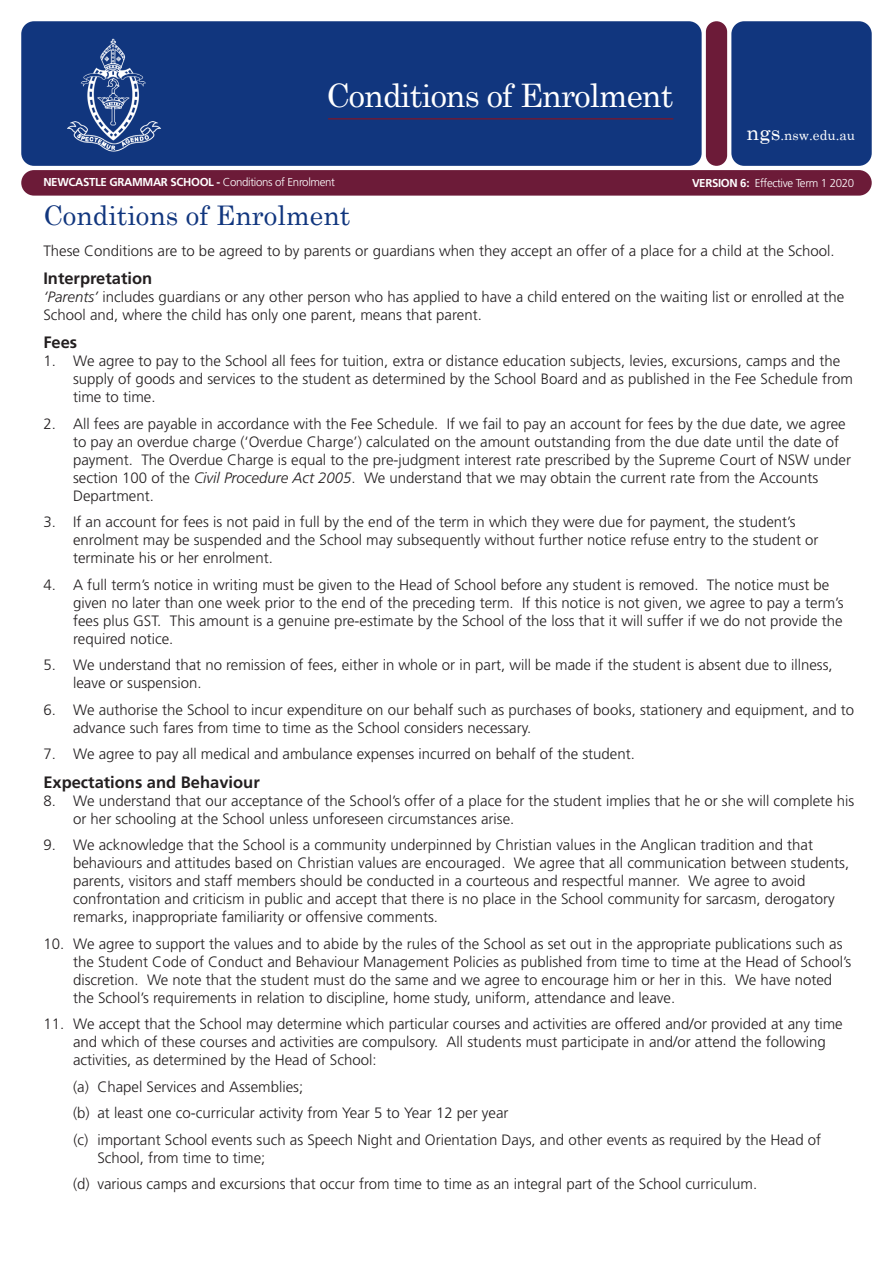
<style>
.page{position:relative;width:893px;height:1263px;background:#fff}
.page>*{position:absolute;margin:0;border:0;box-sizing:border-box;transform-origin:0 0}
.t1{font:32.4px "Century Schoolbook";letter-spacing:-.03em;color:#fff}
.t2{font:27px "Century Schoolbook";color:#11367e}
.t3{font:700 16.5px "Frutiger LT Std";color:#231f20}
.t4{font:300 15px/18px "Frutiger LT Std";color:#231f20}
.t5{font:13.5px "Century Schoolbook";color:#fff}
.t6{font:700 11.55px "Frutiger LT Std";letter-spacing:-.03em;color:#fff}
.t7{font:300 11.55px "Frutiger LT Std";letter-spacing:-.03em;color:#fff}
.s1{font-size:21px}
.s2{font-weight:300}
.s3{font-weight:700}
.s4{font-style:italic}
</style>
<div class="page">
<div style="left:706px;top:21px;width:21px;height:145px;background:#6c1b38;border-radius:11px"></div>
<div style="left:731px;top:21px;width:141px;height:145px;background:#11367e;border-radius:13px"></div>
<div style="left:21px;top:21px;width:681px;height:145px;background:#11367e;border-radius:13px"></div>
<img style="left:67px;top:38px;width:94px;height:114px">
<div style="left:21px;top:170px;width:851px;height:26px;background:#6c1b38;border-radius:13px"></div>
<hr style="left:328px;top:118px;width:345px;height:2px;background:#6c1b38">
<h1 class="t1" style="left:327px;top:68px;width:348px">Conditions of Enrolment</h1>
<p class="t5" style="left:747px;top:124px;width:110px"><span class="s1">ngs</span>.nsw.edu.au</p>
<p class="t6" style="left:43px;top:176px;width:293px">NEWCASTLE GRAMMAR SCHOOL - <span class="s2">Conditions of Enrolment</span></p>
<p class="t7" style="left:692px;top:176px;width:164px"><span class="s3">VERSION 6:</span> Effective Term 1 2020</p>
<h2 class="t2" style="left:43px;top:193px;width:308px">Conditions of Enrolment</h2>
<p class="t4" style="left:43px;top:242px;width:793px">These Conditions are to be agreed to by parents or guardians when they accept an offer of a place for a child at the School.</p>
<p class="t3" style="left:43px;top:269px;width:110px">Interpretation</p>
<p class="t4" style="left:43px;top:288px;width:803px"><span class="s4">‘Parents’</span> includes guardians or any other person who has applied to have a child entered on the waiting list or enrolled at the<br>School and, where the child has only one parent, means that parent.</p>
<p class="t3" style="left:43px;top:333px;width:35px">Fees</p>
<p class="t4" style="left:73px;top:352px;width:781px;text-indent:-30px">1. We agree to pay to the School all fees for tuition, extra or distance education subjects, levies, excursions, camps and the supply of goods and services to the student as determined by the School Board and as published in the Fee Schedule from time to time.</p>
<p class="t4" style="left:73px;top:415px;width:779px;text-indent:-30px">2. All fees are payable in accordance with the Fee Schedule. If we fail to pay an account for fees by the due date, we agree to pay an overdue charge (‘Overdue Charge’) calculated on the amount outstanding from the due date until the date of payment. The Overdue Charge is equal to the pre-judgment interest rate prescribed by the Supreme Court of NSW under section 100 of the <span class="s4">Civil Procedure Act 2005</span>. We understand that we may obtain the current rate from the Accounts Department.</p>
<p class="t4" style="left:73px;top:513px;width:747px;text-indent:-30px">3. If an account for fees is not paid in full by the end of the term in which they were due for payment, the student’s enrolment may be suspended and the School may subsequently without further notice refuse entry to the student or terminate his or her enrolment.</p>
<p class="t4" style="left:73px;top:576px;width:772px;text-indent:-30px">4. A full term’s notice in writing must be given to the Head of School before any student is removed. The notice must be given no later than one week prior to the end of the preceding term. If this notice is not given, we agree to pay a term’s fees plus GST. This amount is a genuine pre-estimate by the School of the loss that it will suffer if we do not provide the required notice.</p>
<p class="t4" style="left:73px;top:656px;width:761px;text-indent:-30px">5. We understand that no remission of fees, either in whole or in part, will be made if the student is absent due to illness, leave or suspension.</p>
<p class="t4" style="left:73px;top:701px;width:783px;text-indent:-30px">6. We authorise the School to incur expenditure on our behalf such as purchases of books, stationery and equipment, and to advance such fares from time to time as the School considers necessary.</p>
<p class="t4" style="left:43px;top:745px;width:593px">7. We agree to pay all medical and ambulance expenses incurred on behalf of the student.</p>
<p class="t3" style="left:43px;top:772px;width:218px">Expectations and Behaviour</p>
<p class="t4" style="left:73px;top:792px;width:783px;text-indent:-30px">8. We understand that our acceptance of the School’s offer of a place for the student implies that he or she will complete his or her schooling at the School unless unforeseen circumstances arise.</p>
<p class="t4" style="left:73px;top:836px;width:777px;text-indent:-30px">9. We acknowledge that the School is a community underpinned by Christian values in the Anglican tradition and that behaviours and attitudes based on Christian values are encouraged. We agree that all communication between students, parents, visitors and staff members should be conducted in a courteous and respectful manner. We agree to avoid confrontation and criticism in public and accept that there is no place in the School community for sarcasm, derogatory remarks, inappropriate familiarity or offensive comments.</p>
<p class="t4" style="left:73px;top:935px;width:780px;text-indent:-30px">10. We agree to support the values and to abide by the rules of the School as set out in the appropriate publications such as the Student Code of Conduct and Behaviour Management Policies as published from time to time at the Head of School’s discretion. We note that the student must do the same and we agree to encourage him or her in this. We have noted the School’s requirements in relation to discipline, home study, uniform, attendance and leave.</p>
<p class="t4" style="left:73px;top:1015px;width:771px;text-indent:-30px">11. We accept that the School may determine which particular courses and activities are offered and/or provided at any time and which of these courses and activities are compulsory. All students must participate in and/or attend the following activities, as determined by the Head of School:</p>
<p class="t4" style="left:73px;top:1073px;width:750px;line-height:26.5px">(a) Chapel Services and Assemblies;<br>(b) at least one co-curricular activity from Year 5 to Year 12 per year<br>(c) important School events such as Speech Night and Orientation Days, and other events as required by the Head of</p>
<p class="t4" style="left:73px;top:1144px;width:685px;line-height:26.5px;text-indent:24px">School, from time to time;<br>(d) various camps and excursions that occur from time to time as an integral part of the School curriculum.</p>
</div>
